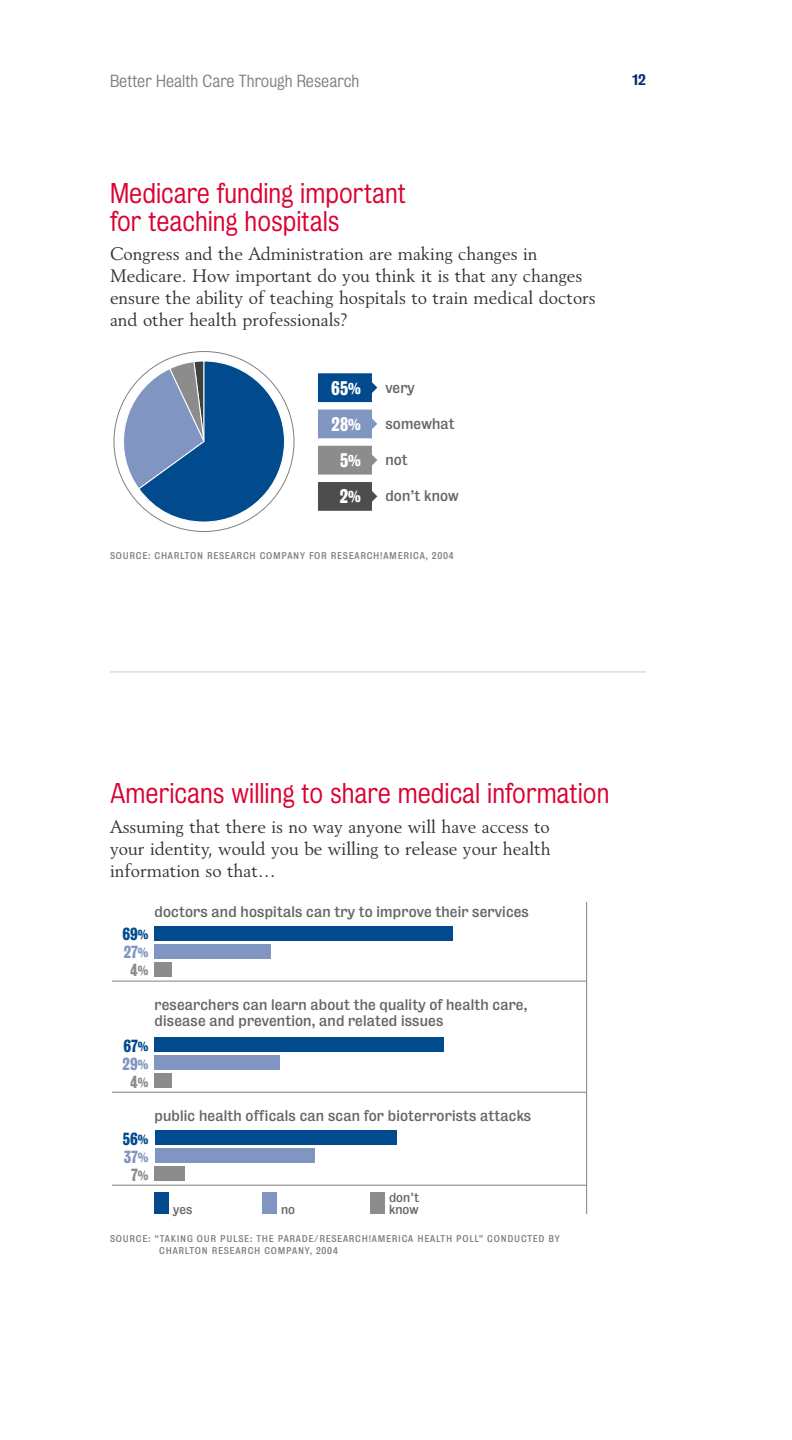
<style>
.page{position:relative;width:792px;height:1440px;background:#fff}
.page>*{position:absolute;margin:0;border:0;box-sizing:border-box;transform-origin:0 0}
.t1{font:26px/28px "Bureau Grotesque Five One";color:#db0132}
.t2{font:18px/22px "Revival 565 BT";color:#333}
.t3{font:18px "Bureau Grot Three Seven";color:#fff}
.t4{font:16px "Bureau Grotesque Five One";color:#808080}
.t5{font:16px/18px "Bureau Grot Three Seven";color:#004a8d;text-align:center}
.t6{font:14px/16px "Bureau Grot Five Three";letter-spacing:.01em;color:#666}
.t7{font:14px "Bureau Grotesque Five Five";color:#0a2972}
.t8{font:12px/12px "Bureau Grot Five Three";letter-spacing:.01em;color:#666}
.t9{font:9px/12px "Bureau Grot Five Three";letter-spacing:.085em;color:#808080}
.s1{font-size:14.4px}
.s2{font-size:12px}
.s3{color:#8095c1}
.s4{font-size:12px;color:#8095c1}
.s5{color:#8c8c8c}
.s6{font-size:12px;color:#8c8c8c}
</style>
<div class="page">
<hr style="left:110px;top:671px;width:536px;height:1px;background:#ccc">
<div style="left:155px;top:926px;width:298px;height:15px;background:#004a8d"></div>
<div style="left:155px;top:944px;width:116px;height:15px;background:#8095c1"></div>
<div style="left:155px;top:962px;width:17px;height:15px;background:#8c8c8c"></div>
<hr style="left:155px;top:981px;width:432px;height:1px;background:#808080">
<hr style="left:112px;top:981px;width:43px;height:1px;background:#808080">
<div style="left:155px;top:1037px;width:289px;height:15px;background:#004a8d"></div>
<div style="left:155px;top:1055px;width:125px;height:15px;background:#8095c1"></div>
<div style="left:155px;top:1073px;width:17px;height:15px;background:#8c8c8c"></div>
<hr style="left:155px;top:1092px;width:432px;height:1px;background:#808080">
<hr style="left:112px;top:1092px;width:43px;height:1px;background:#808080">
<div style="left:155px;top:1130px;width:242px;height:15px;background:#004a8d"></div>
<div style="left:155px;top:1148px;width:159px;height:15px;background:#8095c1"></div>
<div style="left:155px;top:1166px;width:30px;height:15px;background:#8c8c8c"></div>
<hr style="left:155px;top:1185px;width:432px;height:1px;background:#808080">
<hr style="left:112px;top:1185px;width:43px;height:1px;background:#808080">
<div style="left:155px;top:1192px;width:14px;height:22px;background:#004a8d"></div>
<div style="left:263px;top:1192px;width:14px;height:22px;background:#8095c1"></div>
<div style="left:371px;top:1192px;width:14px;height:22px;background:#8c8c8c"></div>
<hr style="left:586px;top:902px;width:1px;height:312px;background:#808080">
<svg style="left:113px;top:360px;width:173px;height:163px"></svg>
<svg style="left:318px;top:373px;width:59px;height:29px;background:#135795"></svg>
<svg style="left:318px;top:410px;width:59px;height:28px;background:#889cc5"></svg>
<svg style="left:318px;top:446px;width:59px;height:29px;background:#959595"></svg>
<svg style="left:318px;top:482px;width:59px;height:29px;background:#5a5a5a"></svg>
<p class="t4" style="left:110px;top:75px;width:251px">Better Health Care Through Research</p>
<p class="t7" style="left:632px;top:72px;width:15px">12</p>
<h1 class="t1" style="left:110px;top:182px;width:298px">Medicare funding important for teaching hospitals</h1>
<p class="t2" style="left:110px;top:245px;width:487px">Congress and the Administration are making changes in Medicare. How important do you think it is that any changes ensure the ability of teaching hospitals to train medical doctors and other health professionals?</p>
<p class="t3" style="left:331px;top:382px;width:31px">65<span class="s1">%</span></p>
<p class="t6" style="left:385px;top:381px;width:31px">very</p>
<p class="t3" style="left:332px;top:418px;width:31px">28<span class="s1">%</span></p>
<p class="t6" style="left:385px;top:418px;width:71px">somewhat</p>
<p class="t3" style="left:340px;top:454px;width:22px">5<span class="s1">%</span></p>
<p class="t6" style="left:385px;top:454px;width:24px">not</p>
<p class="t3" style="left:340px;top:491px;width:23px">2<span class="s1">%</span></p>
<p class="t6" style="left:385px;top:490px;width:75px">don’t know</p>
<p class="t9" style="left:110px;top:551px;width:345px">SOURCE: CHARLTON RESEARCH COMPANY FOR RESEARCH!AMERICA, 2004</p>
<h1 class="t1" style="left:110px;top:783px;width:501px">Americans willing to share medical information</h1>
<p class="t2" style="left:110px;top:817px;width:442px;text-align:justify">Assuming that there is no way anyone will have access to your identity, would you be willing to release your health information so that…</p>
<p class="t6" style="left:155px;top:906px;width:376px">doctors and hospitals can try to improve their services</p>
<p class="t5" style="left:122px;top:928px;width:28px">69<span class="s2">%<br></span><span class="s3">27</span><span class="s4">%<br></span><span class="s5">4</span><span class="s6">%</span></p>
<p class="t6" style="left:155px;top:999px;width:374px">researchers can learn about the quality of health care, disease and prevention, and related issues</p>
<p class="t5" style="left:123px;top:1039px;width:27px">67<span class="s2">%<br></span><span class="s3">29</span><span class="s4">%<br></span><span class="s5">4</span><span class="s6">%</span></p>
<p class="t6" style="left:155px;top:1110px;width:378px">public health officals can scan for bioterrorists attacks</p>
<p class="t5" style="left:123px;top:1132px;width:27px">56<span class="s2">%<br></span><span class="s3">37</span><span class="s4">%<br></span><span class="s5">7</span><span class="s6">%</span></p>
<p class="t8" style="left:173px;top:1205px;width:21px">yes</p>
<p class="t8" style="left:281px;top:1205px;width:16px">no</p>
<p class="t8" style="left:389px;top:1193px;width:32px">don’t know</p>
<p class="t9" style="left:159px;top:1234px;width:402px;text-indent:-49px">SOURCE: “TAKING OUR PULSE: THE PARADE/RESEARCH!AMERICA HEALTH POLL” CONDUCTED BY<br>CHARLTON RESEARCH COMPANY, 2004</p>
</div>
